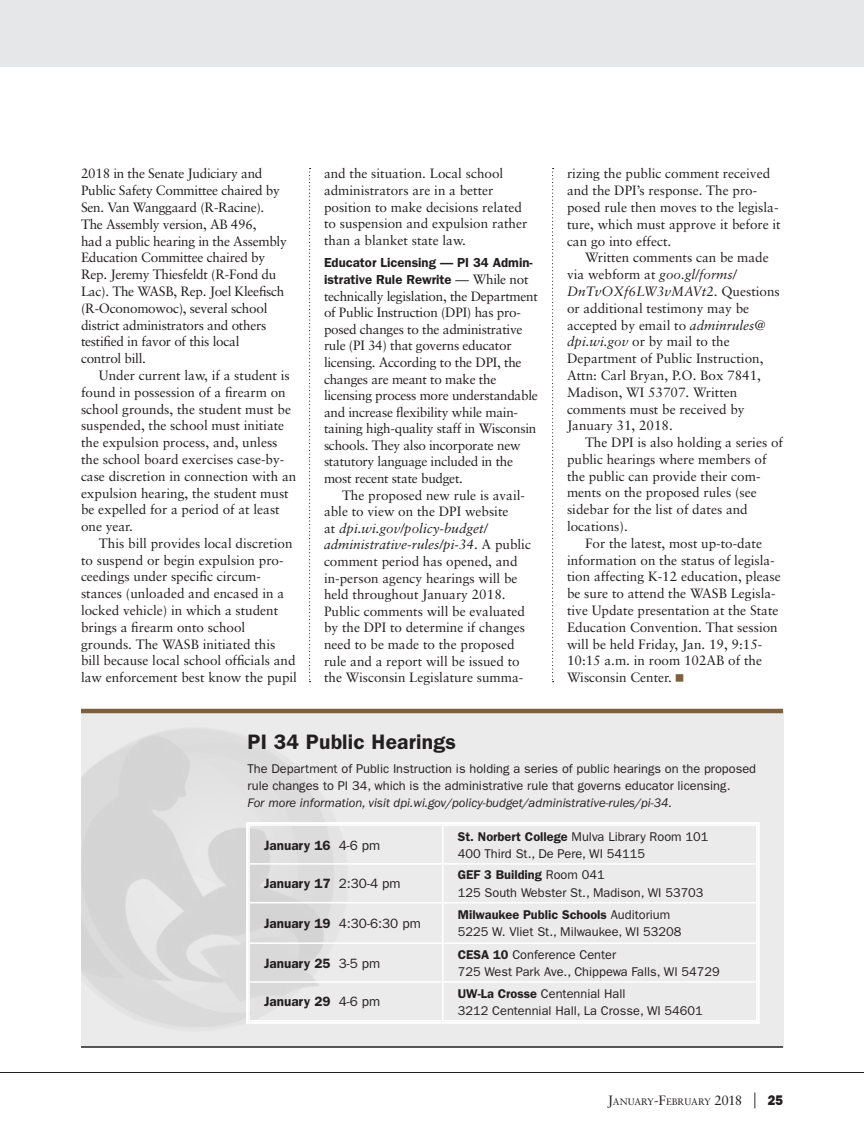
<style>
.page{position:relative;width:864px;height:1134px;background:#fff}
.page>*{position:absolute;margin:0;border:0;box-sizing:border-box;transform-origin:0 0}
.t1{font:600 21px "Franklin Gothic";letter-spacing:.01em;color:#231f20}
.t2{font:13.5px/16.8px "Sabon";color:#231f20}
.t3{font:13.5px/16.8px "Sabon";letter-spacing:-.02em;color:#231f20}
.t4{font:600 13.5px "Franklin Gothic";color:#231f20}
.t5{font:13.5px "Franklin Gothic";color:#231f20}
.t6{font:600 13.2px/16.6px "Franklin Gothic";color:#231f20}
.t7{font:12.75px/17.2px "Franklin Gothic";color:#231f20}
.t8{font:italic 12.75px "Franklin Gothic";color:#231f20}
.t9{font:9.45px "Sabon";color:#231f20}
.s1{font-family:"Sabon";font-weight:400;font-size:13.5px}
.s2{font-style:italic}
.s3{font-family:"Universal Newswith Comm Pi";font-size:15px;color:#7d613e}
.s4{font-weight:400}
.s5{font-weight:600}
.s6{font-size:13.5px}
.s7{font-size:20.25px}
.s8{font-family:"Franklin Gothic";font-weight:800;font-size:14.1px}
</style>
<div class="page">
<div style="left:81px;top:711px;width:702px;height:336px;background:linear-gradient(to right,#ddddde,#efeff0)"></div>
<hr style="left:248px;top:824px;width:195px;height:2px;background:#fff">
<hr style="left:248px;top:826px;width:2px;height:37px;background:#fff">
<hr style="left:443px;top:824px;width:315px;height:2px;background:#fff">
<hr style="left:442px;top:826px;width:2px;height:37px;background:#fff">
<hr style="left:756px;top:826px;width:2px;height:37px;background:#fff">
<hr style="left:248px;top:863px;width:195px;height:2px;background:#fff">
<hr style="left:248px;top:865px;width:2px;height:37px;background:#fff">
<hr style="left:443px;top:863px;width:315px;height:2px;background:#fff">
<hr style="left:442px;top:865px;width:2px;height:37px;background:#fff">
<hr style="left:756px;top:865px;width:2px;height:37px;background:#fff">
<hr style="left:248px;top:902px;width:195px;height:1px;background:#fff">
<hr style="left:248px;top:903px;width:2px;height:39px;background:#fff">
<hr style="left:443px;top:902px;width:315px;height:1px;background:#fff">
<hr style="left:442px;top:903px;width:2px;height:39px;background:#fff">
<hr style="left:756px;top:903px;width:2px;height:39px;background:#fff">
<hr style="left:248px;top:942px;width:195px;height:2px;background:#fff">
<hr style="left:248px;top:944px;width:2px;height:37px;background:#fff">
<hr style="left:443px;top:942px;width:315px;height:2px;background:#fff">
<hr style="left:442px;top:944px;width:2px;height:37px;background:#fff">
<hr style="left:756px;top:944px;width:2px;height:37px;background:#fff">
<hr style="left:248px;top:981px;width:195px;height:2px;background:#fff">
<hr style="left:248px;top:983px;width:2px;height:37px;background:#fff">
<hr style="left:443px;top:981px;width:315px;height:2px;background:#fff">
<hr style="left:442px;top:983px;width:2px;height:37px;background:#fff">
<hr style="left:756px;top:983px;width:2px;height:37px;background:#fff">
<hr style="left:248px;top:1020px;width:195px;height:2px;background:#fff">
<hr style="left:443px;top:1020px;width:315px;height:2px;background:#fff">
<hr style="left:81px;top:709px;width:702px;height:4px;background:#7d613e">
<hr style="left:81px;top:1046px;width:702px;height:2px;background:#231f20">
<div style="left:0;top:0;width:864px;height:68px;background:#e6e7e8"></div>
<svg style="left:552px;top:168px;width:2px;height:514px"></svg>
<svg style="left:309px;top:168px;width:2px;height:514px"></svg>
<hr style="left:0;top:1072px;width:864px;height:1px;background:#231f20">
<p class="t3" style="left:81px;top:165px;width:207px">2018 in the Senate Judiciary and<br>Public Safety Committee chaired by<br>Sen. Van Wanggaard (R-Racine).<br>The Assembly version, AB 496,<br>had a public hearing in the Assembly<br>Education Committee chaired by<br>Rep. Jeremy Thiesfeldt (R-Fond du<br>Lac). The WASB, Rep. Joel Kleefisch (R-Oconomowoc), several school district administrators and others testified in favor of this local<br>control bill.</p>
<p class="t2" style="left:81px;top:367px;width:217px;text-indent:18px">Under current law, if a student is found in possession of a firearm on school grounds, the student must be suspended, the school must initiate the expulsion process, and, unless the school board exercises case-by&shy;case discretion in connection with an expulsion hearing, the student must be expelled for a period of at least one year.</p>
<p class="t2" style="left:81px;top:535px;width:218px;text-indent:18px">This bill provides local discretion to suspend or begin expulsion pro&shy;ceedings under specific circum&shy;stances (unloaded and encased in a locked vehicle) in which a student brings a firearm onto school grounds. The WASB initiated this bill because local school officials and law enforcement best know the pupil</p>
<p class="t2" style="left:324px;top:165px;width:205px">and the situation. Local school administrators are in a better position to make decisions related to suspension and expulsion rather than a blanket state law.</p>
<p class="t6" style="left:324px;top:255px;width:210px">Educator Licensing — PI 34 Admin&shy;istrative Rule Rewrite <span class="s1">— While not</span></p>
<p class="t3" style="left:324px;top:287px;width:215px">technically legislation, the Department of Public Instruction (DPI) has pro&shy;posed changes to the administrative rule (PI 34) that governs educator licensing. According to the DPI, the changes are meant to make the licensing process more understandable and increase flexibility while main&shy;taining high-quality staff in Wisconsin schools. They also incorporate new statutory language included in the most recent state budget.</p>
<p class="t2" style="left:324px;top:487px;width:209px;text-indent:18px">The proposed new rule is avail&shy;able to view on the DPI website<br>at <span class="s2">dpi.wi.gov/policy-budget/ administrative-rules/pi-34</span>. A public comment period has opened, and in-person agency hearings will be held throughout January 2018.<br>Public comments will be evaluated by the DPI to determine if changes need to be made to the proposed rule and a report will be issued to the Wisconsin Legislature summa-</p>
<p class="t2" style="left:567px;top:165px;width:215px">rizing the public comment received and the DPI’s response. The pro&shy;posed rule then moves to the legisla&shy;ture, which must approve it before it can go into effect.</p>
<p class="t2" style="left:567px;top:249px;width:214px;text-indent:18px">Written comments can be made via webform at <span class="s2">goo.gl/forms/<br>DnTvOXf6LW3vMAVt2</span>. Questions or additional testimony may be accepted by email to <span class="s2">adminrules@ dpi.wi.gov</span> or by mail to the<br>Department of Public Instruction,<br>Attn: Carl Bryan, P.O. Box 7841,<br>Madison, WI 53707. Written comments must be received by<br>January 31, 2018.</p>
<p class="t2" style="left:585px;top:434px;width:200px">The DPI is also holding a series of</p>
<p class="t2" style="left:567px;top:451px;width:201px">public hearings where members of</p>
<p class="t2" style="left:567px;top:467px;width:195px">the public can provide their com-</p>
<p class="t2" style="left:567px;top:484px;width:191px">ments on the proposed rules (see</p>
<p class="t2" style="left:567px;top:501px;width:182px">sidebar for the list of dates and</p>
<p class="t2" style="left:567px;top:518px;width:62px">locations).</p>
<p class="t2" style="left:585px;top:535px;width:179px">For the latest, most up-to-date</p>
<p class="t2" style="left:567px;top:551px;width:209px">information on the status of legisla-</p>
<p class="t2" style="left:567px;top:568px;width:215px">tion affecting K-12 education, please</p>
<p class="t2" style="left:567px;top:585px;width:210px">be sure to attend the WASB Legisla-</p>
<p class="t2" style="left:567px;top:602px;width:213px">tive Update presentation at the State</p>
<p class="t2" style="left:567px;top:619px;width:212px">Education Convention. That session</p>
<p class="t2" style="left:567px;top:635px;width:197px">will be held Friday, Jan. 19, 9:15-</p>
<p class="t2" style="left:567px;top:652px;width:197px">10:15 a.m. in room 102AB of the</p>
<p class="t2" style="left:567px;top:669px;width:118px">Wisconsin Center. <span class="s3">n</span></p>
<h1 class="t1" style="left:248px;top:730px;width:210px">PI 34 Public Hearings</h1>
<p class="t7" style="left:248px;top:760px;width:510px">The Department of Public Instruction is holding a series of public hearings on the proposed rule changes to PI 34, which is the administrative rule that governs educator licensing.</p>
<p class="t8" style="left:248px;top:796px;width:426px">For more information, visit dpi.wi.gov/policy-budget/administrative-rules/pi-34.</p>
<p class="t4" style="left:264px;top:837px;width:118px">January 16 <span class="s4">4-6 pm</span></p>
<p class="t7" style="left:458px;top:828px;width:252px"><span class="s5">St. Norbert College</span> Mulva Library Room 101<br>400 Third St., De Pere, WI 54115</p>
<p class="t4" style="left:264px;top:876px;width:138px">January 17 <span class="s4">2:30-4 pm</span></p>
<p class="t7" style="left:458px;top:867px;width:247px"><span class="s5">GEF 3 Building</span> Room 041<br>125 South Webster St., Madison, WI 53703</p>
<p class="t5" style="left:264px;top:916px;width:158px"><span class="s5">January 19</span> 4:30-6:30 pm</p>
<p class="t7" style="left:458px;top:906px;width:225px"><span class="s5">Milwaukee Public Schools</span> Auditorium<br>5225 W. Vliet St., Milwaukee, WI 53208</p>
<p class="t4" style="left:264px;top:955px;width:118px">January 25 <span class="s4">3-5 pm</span></p>
<p class="t7" style="left:458px;top:946px;width:263px"><span class="s5">CESA 10</span> Conference Center<br>725 West Park Ave., Chippewa Falls, WI 54729</p>
<p class="t4" style="left:264px;top:994px;width:118px">January 29 <span class="s4">4-6 pm</span></p>
<p class="t7" style="left:458px;top:985px;width:247px"><span class="s5">UW-La Crosse</span> Centennial Hall<br>3212 Centennial Hall, La Crosse, WI 54601</p>
<p class="t9" style="left:608px;top:1097px;width:177px"><span class="s6">J</span>ANUARY<span class="s6">-F</span>EBRUARY <span class="s6">2018</span> <span class="s7">|</span> <span class="s8">25</span></p>
</div>
